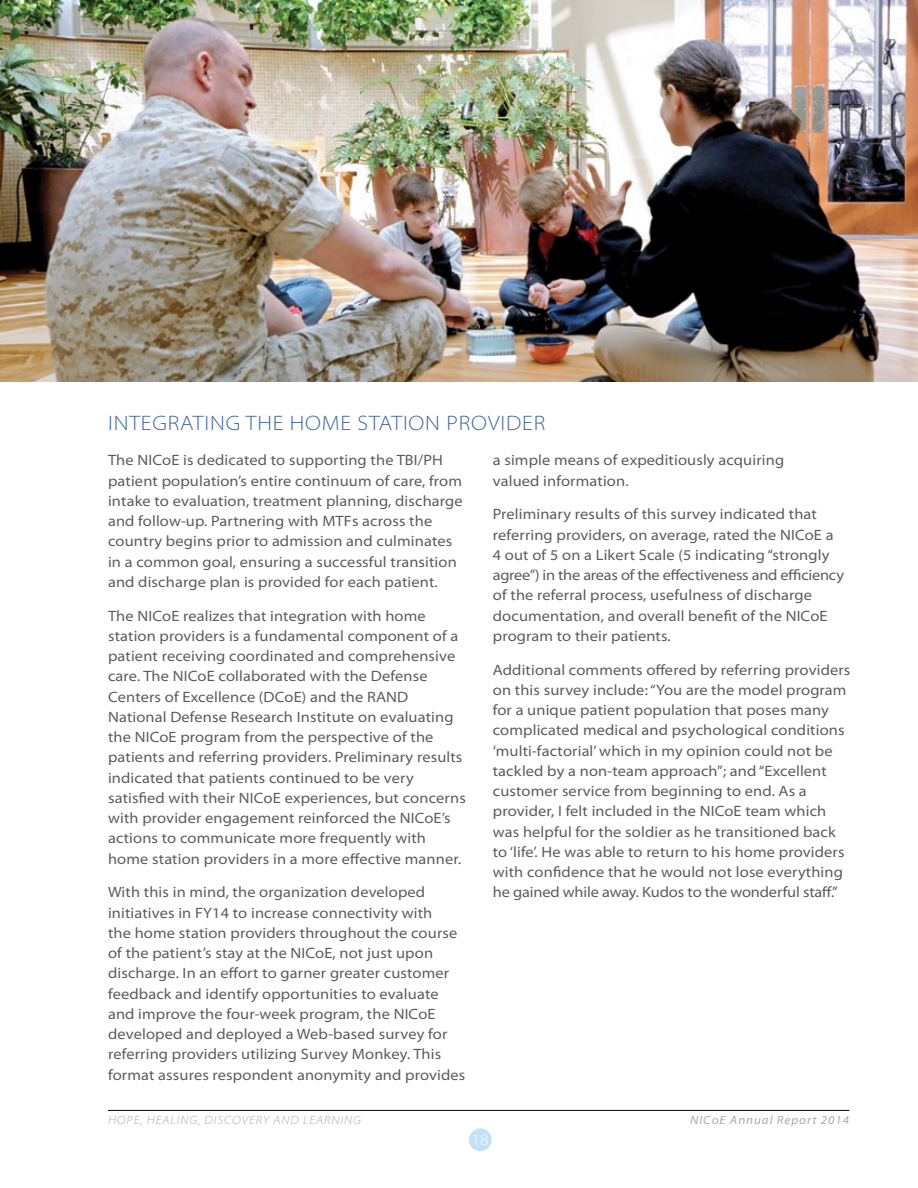
<style>
.page{position:relative;width:918px;height:1188px;background:#fff}
.page>*{position:absolute;margin:0;border:0;box-sizing:border-box;transform-origin:0 0}
.t1{font:300 semi-expanded 21px "Myriad Pro";letter-spacing:.04em;color:#3860a0}
.t2{font:300 semi-expanded 15.75px "Myriad Pro";color:#fff}
.t3{font:semi-expanded 15px/20.2px "Myriad Pro";letter-spacing:.01em;color:#58595b}
.t4{font:italic 300 semi-expanded 12px "Myriad Pro";letter-spacing:.08em;color:#a7a9ac}
.t5{font:italic semi-expanded 12px "Myriad Pro";letter-spacing:.08em;color:#a7a9ac}
</style>
<div class="page">
<hr style="left:108px;top:1110px;width:741px;height:1px;background:#000">
<div style="left:469px;top:1128px;width:23px;height:23px;background:#c2e1f6;border-radius:50%"></div>
<img style="left:0;top:0;width:918px;height:381px">
<h3 class="t1" style="left:108px;top:411px;width:439px">INTEGRATING THE HOME STATION PROVIDER</h3>
<p class="t3" style="left:108px;top:451px;width:356px">The NICoE is dedicated to supporting the TBI/PH patient population’s entire continuum of care, from intake to evaluation, treatment planning, discharge and follow-up. Partnering with MTFs across the country begins prior to admission and culminates in a common goal, ensuring a successful transition and discharge plan is provided for each patient.</p>
<p class="t3" style="left:108px;top:606px;width:359px">The NICoE realizes that integration with home station providers is a fundamental component of a patient receiving coordinated and comprehensive care. The NICoE collaborated with the Defense Centers of Excellence (DCoE) and the RAND National Defense Research Institute on evaluating the NICoE program from the perspective of the patients and referring providers. Preliminary results indicated that patients continued to be very satisfied with their NICoE experiences, but concerns with provider engagement reinforced the NICoE’s actions to communicate more frequently with home station providers in a more effective manner.</p>
<p class="t3" style="left:108px;top:883px;width:359px">With this in mind, the organization developed initiatives in FY14 to increase connectivity with<br>the home station providers throughout the course of the patient’s stay at the NICoE, not just upon discharge. In an effort to garner greater customer feedback and identify opportunities to evaluate and improve the four-week program, the NICoE developed and deployed a Web-based survey for referring providers utilizing Survey Monkey. This format assures respondent anonymity and provides</p>
<p class="t3" style="left:493px;top:451px;width:293px">a simple means of expeditiously acquiring valued information.</p>
<p class="t3" style="left:493px;top:505px;width:353px">Preliminary results of this survey indicated that referring providers, on average, rated the NICoE a 4 out of 5 on a Likert Scale (5 indicating “strongly agree”) in the areas of the effectiveness and efficiency of the referral process, usefulness of discharge documentation, and overall benefit of the NICoE program to their patients.</p>
<p class="t3" style="left:493px;top:660px;width:359px">Additional comments offered by referring providers on this survey include: “You are the model program for a unique patient population that poses many complicated medical and psychological conditions ‘multi-factorial’ which in my opinion could not be tackled by a non-team approach”; and “Excellent customer service from beginning to end. As a provider, I felt included in the NICoE team which was helpful for the soldier as he transitioned back to ‘life’. He was able to return to his home providers with confidence that he would not lose everything he gained while away. Kudos to the wonderful staff.”</p>
<p class="t4" style="left:108px;top:1114px;width:254px">HOPE, HEALING, DISCOVERY AND LEARNING</p>
<p class="t5" style="left:690px;top:1114px;width:160px">NICoE Annual Report 2014</p>
<p class="t2" style="left:472px;top:1131px;width:18px">18</p>
</div>
